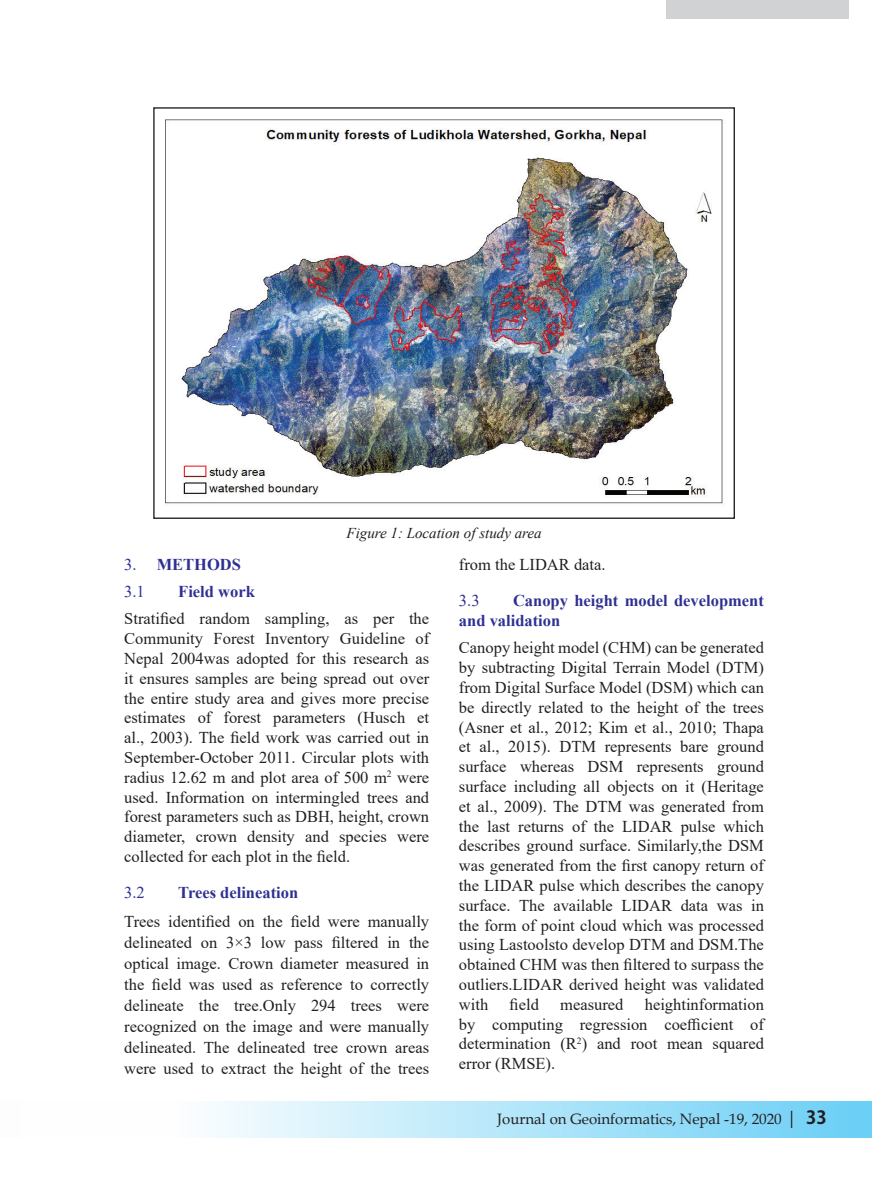
<style>
.page{position:relative;width:872px;height:1178px;background:#fff}
.page>*{position:absolute;margin:0;border:0;box-sizing:border-box;transform-origin:0 0}
.t1{font:16.5px/19.8px "Times New Roman";color:#231f20;text-align:justify}
.t2{font:700 16.5px/27.3px "Times New Roman";color:#2e3092}
.t3{font:16.5px "Times New Roman";color:#2e3092}
.t4{font:15px "Book Antiqua";color:#231f20}
.t5{font:italic 15px "Times New Roman";color:#231f20}
.s1{font-weight:400}
.s2{font-size:18px}
.s3{font-family:"Koz Go Pr 6 N";font-weight:700;font-size:18px}
</style>
<div class="page">
<div style="left:0;top:1101px;width:872px;height:37px;background:linear-gradient(to right,#fff,#6fd0f6)"></div>
<div style="left:666px;top:0;width:182px;height:18px;background:#d1d2d4"></div>
<img style="left:165px;top:119px;width:558px;height:385px">
<p class="t5" style="left:346px;top:523px;width:197px">Figure 1: Location of study area</p>
<p class="t2" style="left:124px;top:550px;width:118px"><span class="s1">3.</span> METHODS<br><span class="s1">3.1</span></p>
<p class="t2" style="left:178px;top:577px;width:78px">Field work</p>
<p class="t1" style="left:124px;top:608px;width:306px">Stratified random sampling, as per the Community Forest Inventory Guideline of Nepal 2004was adopted for this research as it ensures samples are being spread out over the entire study area and gives more precise estimates of forest parameters (Husch et al., 2003). The field work was carried out in September-October 2011. Circular plots with radius 12.62 m and plot area of 500 m<sup>2</sup> were used. Information on intermingled trees and forest parameters such as DBH, height, crown diameter, crown density and species were collected for each plot in the field.</p>
<p class="t3" style="left:124px;top:881px;width:22px">3.2</p>
<p class="t2" style="left:178px;top:878px;width:121px">Trees delineation</p>
<p class="t1" style="left:124px;top:910px;width:306px;line-height:21px">Trees identified on the field were manually delineated on 3×3 low pass filtered in the optical image. Crown diameter measured in the field was used as reference to correctly delineate the tree.Only 294 trees were recognized on the image and were manually delineated. The delineated tree crown areas were used to extract the height of the trees</p>
<p class="t1" style="left:459px;top:554px;width:148px">from the LIDAR data.</p>
<p class="t3" style="left:459px;top:589px;width:22px">3.3</p>
<p class="t2" style="left:459px;top:590px;width:306px;line-height:19.8px;text-indent:54px">Canopy height model development and validation</p>
<p class="t1" style="left:459px;top:637px;width:306px">Canopy height model (CHM) can be generated by subtracting Digital Terrain Model (DTM) from Digital Surface Model (DSM) which can be directly related to the height of the trees (Asner et al., 2012; Kim et al., 2010; Thapa et al., 2015). DTM represents bare ground surface whereas DSM represents ground surface including all objects on it (Heritage et al., 2009). The DTM was generated from the last returns of the LIDAR pulse which describes ground surface. Similarly,the DSM was generated from the first canopy return of the LIDAR pulse which describes the canopy surface. The available LIDAR data was in the form of point cloud which was processed using Lastoolsto develop DTM and DSM.The obtained CHM was then filtered to surpass the outliers.LIDAR derived height was validated with</p>
<p class="t1" style="left:459px;top:994px;width:306px;text-indent:186px">heightinformation by computing regression coefficient of determination (R<sup>2</sup>) and root mean squared error (RMSE).</p>
<p class="t1" style="left:509px;top:994px;width:31px">field</p>
<p class="t1" style="left:560px;top:994px;width:65px">measured</p>
<p class="t4" style="left:497px;top:1108px;width:331px">Journal on Geoinformatics, Nepal -19, 2020 <span class="s2">|</span> <span class="s3">33</span></p>
</div>
